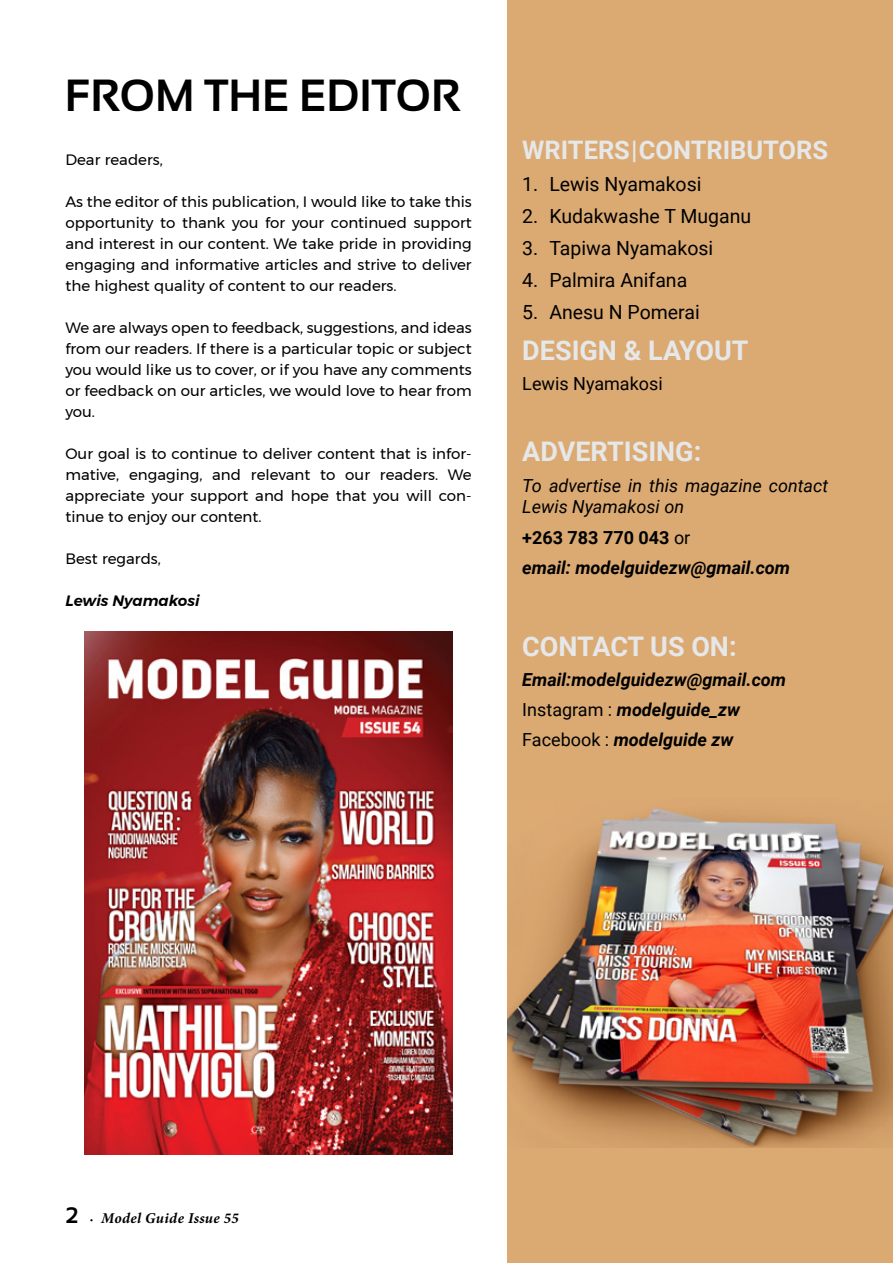
<style>
.page{position:relative;width:893px;height:1263px;background:#fff}
.page>*{position:absolute;margin:0;border:0;box-sizing:border-box;transform-origin:0 0}
.t1{font:700 45px "Sansation";color:#000}
.t2{font:700 27px "Roboto";color:#e6e7e8}
.t3{font:700 25.5px "Roboto";color:#e6e7e8}
.t4{font:19.5px "Roboto";color:#000}
.t5{font:italic 700 18px/30.2px "Roboto";color:#000}
.t6{font:italic 18px/21.8px "Roboto";color:#000}
.t7{font:18px "Roboto";color:#000}
.t8{font:15px/21px "Montserrat";color:#000;text-align:justify}
.t9{font:italic 700 15px "Minion Pro";letter-spacing:.02em;color:#000}
.t10{font:italic 600 15px "Montserrat";color:#000}
.s1{font-style:normal}
.s2{font-weight:400;font-style:normal}
.s3{font-family:"Sansation";font-style:normal;font-size:22.5px}
.s4{font-family:"Myriad Pro";font-weight:400;font-style:normal;font-size:10.5px}
</style>
<div class="page">
<div style="left:508px;top:0;width:385px;height:1263px;background:#dbaa72"></div>
<img style="left:508px;top:807px;width:385px;height:340px">
<img style="left:85px;top:631px;width:367px;height:524px">
<h1 class="t1" style="left:65px;top:70px;width:397px">FROM THE EDITOR</h1>
<p class="t8" style="left:65px;top:149px;width:99px">Dear readers,</p>
<p class="t8" style="left:65px;top:191px;width:408px">As the editor of this publication, I would like to take this opportunity to thank you for your continued support and interest in our content. We take pride in providing engaging and informative articles and strive to deliver the highest quality of content to our readers.</p>
<p class="t8" style="left:65px;top:317px;width:408px">We are always open to feedback, suggestions, and ideas from our readers. If there is a particular topic or subject you would like us to cover, or if you have any comments or feedback on our articles, we would love to hear from you.</p>
<p class="t8" style="left:65px;top:443px;width:408px">Our goal is to continue to deliver content that is infor&shy;mative, engaging, and relevant to our readers. We appreciate your support and hope that you will con&shy;tinue to enjoy our content.</p>
<p class="t8" style="left:65px;top:548px;width:97px">Best regards,</p>
<p class="t10" style="left:65px;top:589px;width:136px">Lewis Nyamakosi</p>
<h3 class="t3" style="left:522px;top:132px;width:307px">WRITERS | CONTRIBUTORS</h3>
<h3 class="t4" style="left:522px;top:170px;width:181px">1. Lewis Nyamakosi</h3>
<h3 class="t4" style="left:522px;top:202px;width:230px">2. Kudakwashe T Muganu</h3>
<h3 class="t4" style="left:522px;top:234px;width:193px">3. Tapiwa Nyamakosi</h3>
<h3 class="t4" style="left:522px;top:266px;width:166px">4. Palmira Anifana</h3>
<h3 class="t4" style="left:522px;top:298px;width:179px">5. Anesu N Pomerai</h3>
<h2 class="t2" style="left:522px;top:332px;width:228px">DESIGN &amp; LAYOUT</h2>
<p class="t7" style="left:522px;top:371px;width:142px">Lewis Nyamakosi</p>
<h2 class="t2" style="left:522px;top:433px;width:180px">ADVERTISING:</h2>
<p class="t6" style="left:522px;top:474px;width:307px">To advertise in this magazine contact<br>Lewis Nyamakosi on</p>
<p class="t5" style="left:522px;top:521px;width:269px"><span class="s1">+263 783 770 043</span> <span class="s2">or<br></span>email: modelguidezw@gmail.com</p>
<h2 class="t2" style="left:522px;top:627px;width:216px">CONTACT US ON:</h2>
<p class="t5" style="left:522px;top:664px;width:265px">Email:modelguidezw@gmail.com<br><span class="s2">Instagram :</span> modelguide_zw<br><span class="s2">Facebook :</span> modelguide zw</p>
<p class="t9" style="left:66px;top:1207px;width:175px"><span class="s3">2</span> <span class="s4">•</span> Model Guide Issue 55</p>
</div>
